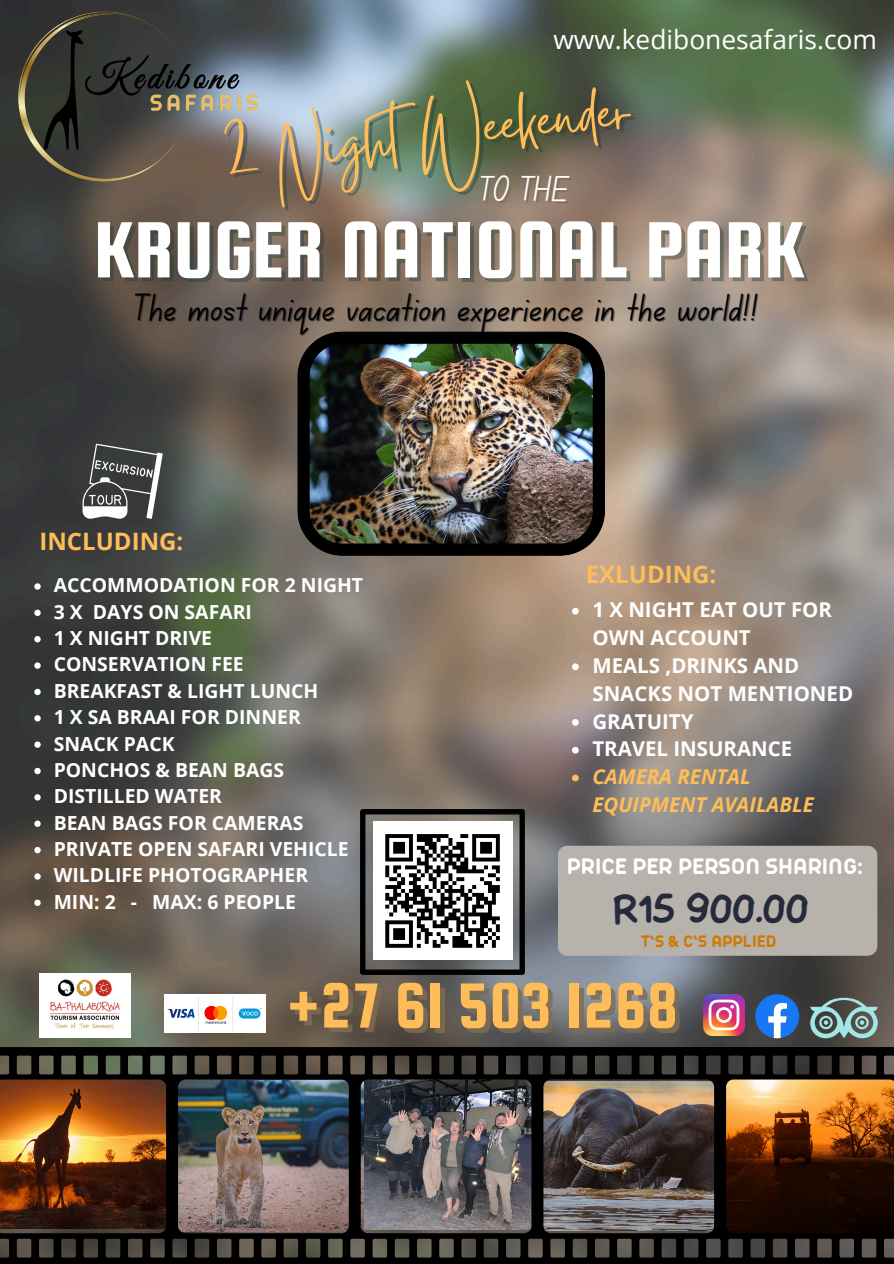
<style>
.page{position:relative;width:894px;height:1264px;background:#fff}
.page>*{position:absolute;margin:0;border:0;box-sizing:border-box;transform-origin:0 0}
.t1{font:85.35px "Squada One";color:#fff}
.t2{font:81.45px "Gistesy";color:#ffbd59}
.t3{font:68.25px "Squada One";color:#ffbd59}
.t4{font:44.55px "Handyman";color:#262b3b}
.t5{font:39.75px "Canva School Font";color:#000}
.t6{font:36.3px "Canva School Font";color:#fff}
.t7{font:26.4px "Open Sans";color:#fff}
.t8{font:700 24.3px "Arista Pro";color:#fff}
.t9{font:700 24px "Open Sans";color:#ffbd59}
.t10{font:700 20.4px/27.8px "Open Sans";color:#fff}
.t11{font:italic 700 20.4px/27.8px "Open Sans";color:#ffbd59}
.t12{font:700 19.35px "Open Sans";color:#fff}
.t13{font:700 18px "Arista Pro";color:#cb7b03}
</style>
<div class="page">
<img style="left:0;top:0;width:893px;height:1047px">
<img style="left:297px;top:331px;width:307px;height:224px">
<img style="left:0;top:1047px;width:893px;height:216px">
<svg style="left:82px;top:443px;width:80px;height:76px"></svg>
<div style="left:557px;top:845px;width:320px;height:110px;background:#b8b2ad;border-radius:10px"></div>
<img style="left:164px;top:994px;width:101px;height:38px">
<img style="left:703px;top:994px;width:41px;height:41px">
<svg style="left:755px;top:994px;width:44px;height:44px;background:#4881ca"></svg>
<svg style="left:810px;top:997px;width:67px;height:41px;background:#708b88"></svg>
<img style="left:39px;top:973px;width:92px;height:64px">
<img style="left:360px;top:809px;width:164px;height:165px">
<img style="left:16px;top:6px;width:250px;height:177px">
<svg style="left:572px;top:608px;width:6px;height:6px"></svg>
<svg style="left:572px;top:663px;width:6px;height:7px"></svg>
<svg style="left:572px;top:719px;width:6px;height:6px"></svg>
<svg style="left:572px;top:746px;width:6px;height:7px"></svg>
<svg style="left:572px;top:774px;width:6px;height:7px"></svg>
<svg style="left:34px;top:583px;width:7px;height:6px"></svg>
<svg style="left:34px;top:609px;width:7px;height:7px"></svg>
<svg style="left:34px;top:636px;width:7px;height:6px"></svg>
<svg style="left:34px;top:662px;width:7px;height:6px"></svg>
<svg style="left:34px;top:688px;width:7px;height:7px"></svg>
<svg style="left:34px;top:715px;width:7px;height:6px"></svg>
<svg style="left:34px;top:741px;width:7px;height:6px"></svg>
<svg style="left:34px;top:767px;width:7px;height:7px"></svg>
<svg style="left:34px;top:794px;width:7px;height:6px"></svg>
<svg style="left:34px;top:820px;width:7px;height:7px"></svg>
<svg style="left:34px;top:847px;width:7px;height:6px"></svg>
<svg style="left:34px;top:873px;width:7px;height:6px"></svg>
<svg style="left:34px;top:899px;width:7px;height:7px"></svg>
<p class="t7" style="left:553px;top:21px;width:325px">www.kedibonesafaris.com</p>
<h2 class="t2" style="left:214px;top:97px;width:411px;rotate:-6deg">2 Night Weekender</h2>
<p class="t6" style="left:479px;top:173px;width:91px">TO THE</p>
<p class="t1" style="left:94px;top:204px;width:711px">KRUGER NATIONAL PARK</p>
<p class="t5" style="left:133px;top:290px;width:626px">The most unique vacation experience in the world!!</p>
<p class="t9" style="left:39px;top:525px;width:145px">INCLUDING:</p>
<p class="t12" style="left:54px;top:571px;width:311px">ACCOMMODATION FOR 2 NIGHT</p>
<p class="t12" style="left:54px;top:598px;width:200px">3 X DAYS ON SAFARI</p>
<p class="t12" style="left:54px;top:624px;width:160px">1 X NIGHT DRIVE</p>
<p class="t12" style="left:54px;top:650px;width:192px">CONSERVATION FEE</p>
<h4 class="t12" style="left:54px;top:677px;width:266px">BREAKFAST &amp; LIGHT LUNCH</h4>
<p class="t12" style="left:54px;top:703px;width:248px">1 X SA BRAAI FOR DINNER</p>
<p class="t12" style="left:54px;top:730px;width:122px">SNACK PACK</p>
<h3 class="t12" style="left:54px;top:756px;width:232px">PONCHOS &amp; BEAN BAGS</h3>
<p class="t12" style="left:54px;top:782px;width:170px">DISTILLED WATER</p>
<p class="t12" style="left:54px;top:809px;width:251px">BEAN BAGS FOR CAMERAS</p>
<p class="t12" style="left:54px;top:835px;width:296px">PRIVATE OPEN SAFARI VEHICLE</p>
<p class="t12" style="left:54px;top:861px;width:256px">WILDLIFE PHOTOGRAPHER</p>
<p class="t12" style="left:54px;top:888px;width:244px">MIN: 2 - MAX: 6 PEOPLE</p>
<p class="t9" style="left:585px;top:557px;width:132px">EXLUDING:</p>
<p class="t10" style="left:592px;top:595px;width:241px">1 X NIGHT EAT OUT FOR<br>OWN ACCOUNT</p>
<p class="t10" style="left:592px;top:651px;width:262px">MEALS ,DRINKS AND<br>SNACKS NOT MENTIONED</p>
<p class="t10" style="left:592px;top:706px;width:103px">GRATUITY</p>
<p class="t10" style="left:592px;top:734px;width:201px">TRAVEL INSURANCE</p>
<p class="t11" style="left:592px;top:762px;width:223px">CAMERA RENTAL<br>EQUIPMENT AVAILABLE</p>
<p class="t8" style="left:566px;top:858px;width:298px">PRICE PER PERSON SHARING:</p>
<p class="t4" style="left:613px;top:886px;width:197px">R15 900.00</p>
<p class="t13" style="left:640px;top:935px;width:137px">T’S &amp; C’S APPLIED</p>
<p class="t3" style="left:286px;top:968px;width:393px">+27 61 503 1268</p>
</div>
